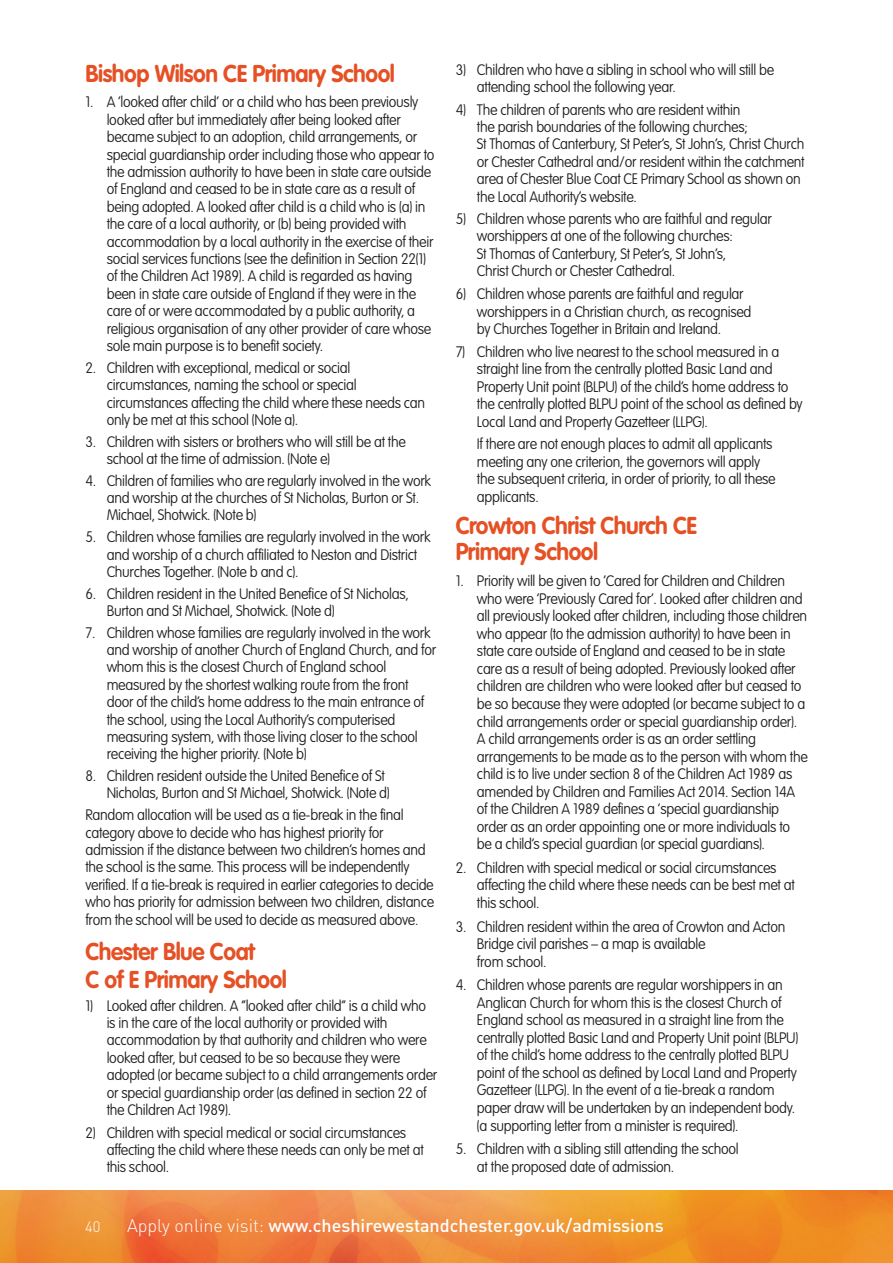
<style>
.page{position:relative;width:893px;height:1263px;background:#fff}
.page>*{position:absolute;margin:0;border:0;box-sizing:border-box;transform-origin:0 0}
.t1{font:700 24px/27.3px "VAG Rounded";letter-spacing:-.02em;color:#e55125;scale:.95 1}
.t2{font:500 18px "DIN";color:#fff}
.t3{font:100 15px/17.4px "VAG Rounded";letter-spacing:-.02em;color:#231f20;scale:.95 1}
.t4{font:300 15px "DIN";color:#fff}
.s1{font-weight:300}
</style>
<div class="page">
<img style="left:0;top:1191px;width:893px;height:72px">
<p class="t1" style="left:85px;top:61px;width:327px">Bishop Wilson CE Primary School</p>
<p class="t3" style="left:107px;top:95px;width:346px;text-indent:-21px">1. A ‘looked after child’ or a child who has been previously looked after but immediately after being looked after became subject to an adoption, child arrangements, or special guardianship order including those who appear to the admission authority to have been in state care outside of England and ceased to be in state care as a result of being adopted. A looked after child is a child who is (a) in the care of a local authority, or (b) being provided with accommodation by a local authority in the exercise of their social services functions (see the definition in Section 22(1) of the Children Act 1989). A child is regarded as having been in state care outside of England if they were in the care of or were accommodated by a public authority, a religious organisation of any other provider of care whose sole main purpose is to benefit society.</p>
<p class="t3" style="left:107px;top:360px;width:337px;text-indent:-21px">2. Children with exceptional, medical or social circumstances, naming the school or special circumstances affecting the child where these needs can only be met at this school (Note a).</p>
<p class="t3" style="left:107px;top:434px;width:316px;text-indent:-21px">3. Children with sisters or brothers who will still be at the school at the time of admission. (Note e)</p>
<p class="t3" style="left:107px;top:473px;width:343px;text-indent:-21px">4. Children of families who are regularly involved in the work and worship at the churches of St Nicholas, Burton or St.<br>Michael, Shotwick. (Note b)</p>
<p class="t3" style="left:107px;top:529px;width:342px;text-indent:-21px">5. Children whose families are regularly involved in the work and worship of a church affiliated to Neston and District<br>Churches Together. (Note b and c).</p>
<p class="t3" style="left:107px;top:586px;width:319px;text-indent:-21px">6. Children resident in the United Benefice of St Nicholas,<br>Burton and St Michael, Shotwick. (Note d)</p>
<p class="t3" style="left:107px;top:625px;width:348px;text-indent:-21px">7. Children whose families are regularly involved in the work and worship of another Church of England Church, and for whom this is the closest Church of England school measured by the shortest walking route from the front door of the child’s home address to the main entrance of the school, using the Local Authority’s computerised measuring system, with those living closer to the school receiving the higher priority. (Note b)</p>
<p class="t3" style="left:107px;top:768px;width:300px;text-indent:-21px">8. Children resident outside the United Benefice of St<br>Nicholas, Burton and St Michael, Shotwick. (Note d)</p>
<p class="t3" style="left:85px;top:807px;width:336px">Random allocation will be used as a tie-break in the final</p>
<p class="t3" style="left:85px;top:825px;width:315px">category above to decide who has highest priority for</p>
<p class="t3" style="left:85px;top:842px;width:360px">admission if the distance between two children’s homes and</p>
<p class="t3" style="left:85px;top:859px;width:343px">the school is the same. This process will be independently</p>
<p class="t3" style="left:85px;top:877px;width:368px">verified. If a tie-break is required in earlier categories to decide</p>
<p class="t3" style="left:85px;top:894px;width:368px">who has priority for admission between two children, distance</p>
<p class="t3" style="left:85px;top:912px;width:352px">from the school will be used to decide as measured above.</p>
<p class="t1" style="left:85px;top:940px;width:214px">Chester Blue Coat<br>C of E Primary School</p>
<p class="t3" style="left:107px;top:998px;width:350px;text-indent:-21px">1) Looked after children. A “looked after child” is a child who is in the care of the local authority or provided with accommodation by that authority and children who were looked after, but ceased to be so because they were adopted (or became subject to a child arrangements order or special guardianship order (as defined in section 22 of the Children Act 1989).</p>
<p class="t3" style="left:107px;top:1125px;width:335px;text-indent:-21px">2) Children with special medical or social circumstances affecting the child where these needs can only be met at this school.</p>
<p class="t3" style="left:477px;top:62px;width:315px;text-indent:-21px">3) Children who have a sibling in school who will still be attending school the following year.</p>
<p class="t3" style="left:477px;top:102px;width:346px;text-indent:-21px">4) The children of parents who are resident within<br>the parish boundaries of the following churches;<br>St Thomas of Canterbury, St Peter’s, St John’s, Christ Church or Chester Cathedral and/or resident within the catchment area of Chester Blue Coat CE Primary School as shown on the Local Authority’s website.</p>
<p class="t3" style="left:477px;top:211px;width:312px;text-indent:-21px">5) Children whose parents who are faithful and regular worshippers at one of the following churches:<br>St Thomas of Canterbury, St Peter’s, St John’s,<br>Christ Church or Chester Cathedral.</p>
<p class="t3" style="left:477px;top:286px;width:291px;text-indent:-21px">6) Children whose parents are faithful and regular worshippers in a Christian church, as recognised by Churches Together in Britain and Ireland.</p>
<p class="t3" style="left:477px;top:344px;width:344px;text-indent:-21px">7) Children who live nearest to the school measured in a straight line from the centrally plotted Basic Land and Property Unit point (BLPU) of the child’s home address to the centrally plotted BLPU point of the school as defined by Local Land and Property Gazetteer (LLPG).</p>
<p class="t3" style="left:477px;top:437px;width:316px">If there are not enough places to admit all applicants meeting any one criterion, the governors will apply the subsequent criteria, in order of priority, to all these applicants.</p>
<p class="t1" style="left:456px;top:515px;width:256px;line-height:25.8px">Crowton Christ Church CE<br>Primary School</p>
<p class="t3" style="left:477px;top:573px;width:350px;text-indent:-21px">1. Priority will be given to ‘Cared for Children and Children who were ‘Previously Cared for’. Looked after children and all previously looked after children, including those children who appear (to the admission authority) to have been in state care outside of England and ceased to be in state care as a result of being adopted. Previously looked after children are children who were looked after but ceased to be so because they were adopted (or became subject to a child arrangements order or special guardianship order).<br>A child arrangements order is as an order settling arrangements to be made as to the person with whom the child is to live under section 8 of the Children Act 1989 as amended by Children and Families Act 2014. Section 14A of the Children A 1989 defines a ‘special guardianship order as an order appointing one or more individuals to be a child’s special guardian (or special guardians).</p>
<p class="t3" style="left:477px;top:860px;width:336px;text-indent:-21px">2. Children with special medical or social circumstances affecting the child where these needs can be best met at this school.</p>
<p class="t3" style="left:477px;top:918px;width:326px;text-indent:-21px">3. Children resident within the area of Crowton and Acton<br>Bridge civil parishes – a map is available<br>from school.</p>
<p class="t3" style="left:477px;top:977px;width:340px;text-indent:-21px">4. Children whose parents are regular worshippers in an Anglican Church for whom this is the closest Church of England school as measured in a straight line from the centrally plotted Basic Land and Property Unit point (BLPU) of the child’s home address to the centrally plotted BLPU point of the school as defined by Local Land and Property Gazetteer (LLPG). In the event of a tie-break a random paper draw will be undertaken by an independent body. (a supporting letter from a minister is required).</p>
<p class="t3" style="left:477px;top:1141px;width:277px;text-indent:-21px">5. Children with a sibling still attending the school at the proposed date of admission.</p>
<p class="t4" style="left:85px;top:1221px;width:17px">40</p>
<p class="t2" style="left:127px;top:1219px;width:538px"><span class="s1">Apply online visit:</span> www.cheshirewestandchester.gov.uk/admissions</p>
</div>
